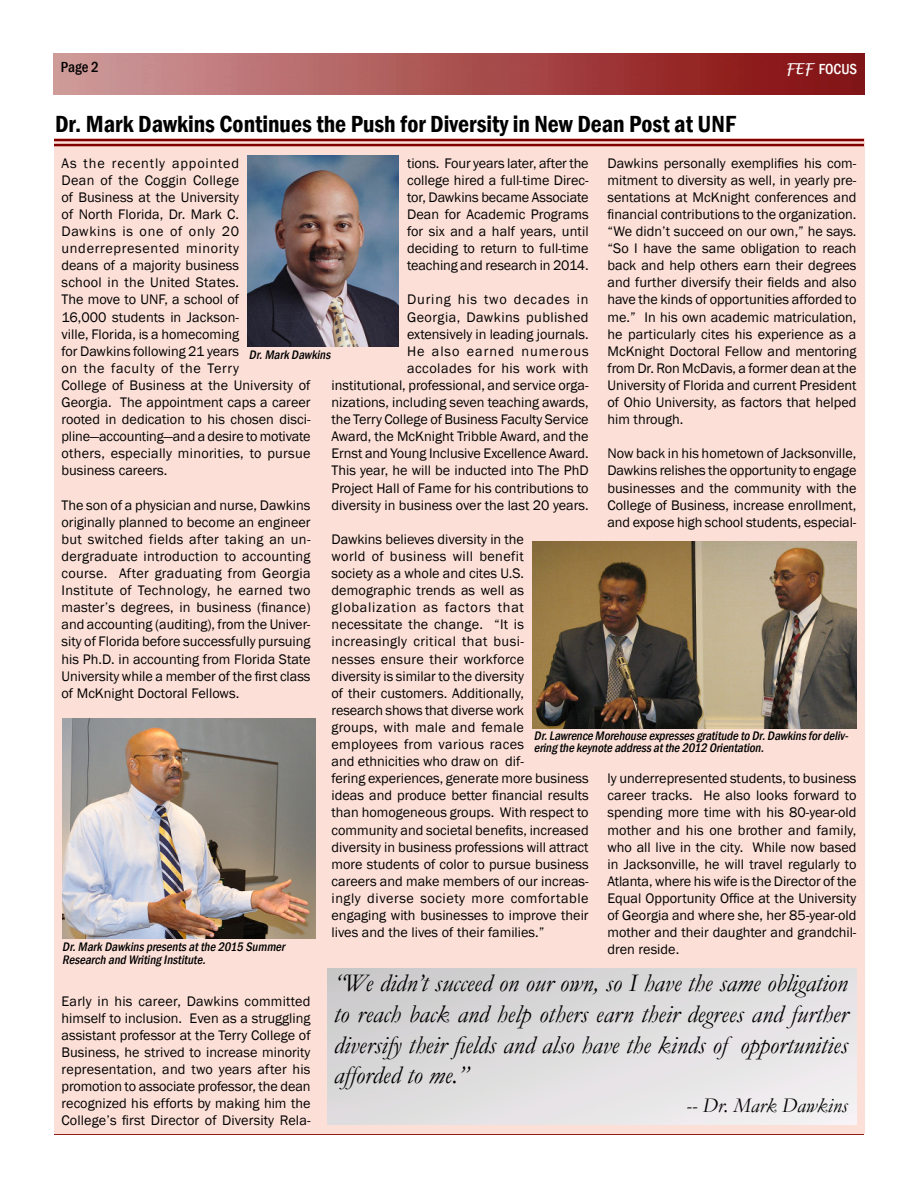
<style>
.page{position:relative;width:918px;height:1188px;background:#fff}
.page>*{position:absolute;margin:0;border:0;box-sizing:border-box;transform-origin:0 0}
.t1{font:italic 25.5px/30.6px "Garamond";color:#000;text-align:justify}
.t2{font:600 condensed 24px "Franklin Gothic";color:#000}
.t3{font:italic 21px "Garamond";color:#000}
.t4{font:500 condensed 15px "Franklin Gothic";color:#fff}
.t5{font:500 condensed 15px "Franklin Gothic";color:#000}
.t6{font:14.25px/17.1px "Franklin Gothic";color:#000;text-align:justify}
.t7{font:italic 500 condensed 12.75px/12.8px "Franklin Gothic";letter-spacing:-.005em;color:#000}
.s1{font-family:"Lucida Handwriting";font-weight:400;font-style:italic;font-stretch:normal}
</style>
<div class="page">
<img style="left:54px;top:54px;width:810px;height:40px">
<hr style="left:54px;top:1134px;width:810px;height:1px;background:#800000">
<div style="left:54px;top:138px;width:810px;height:996px;background:#fce0d7"></div>
<hr style="left:54px;top:139px;width:810px;height:2px;background:#800000">
<hr style="left:54px;top:144px;width:810px;height:2px;background:#800000">
<img style="left:327px;top:968px;width:529px;height:156px">
<img style="left:247px;top:156px;width:152px;height:191px">
<img style="left:62px;top:719px;width:254px;height:220px">
<img style="left:532px;top:541px;width:324px;height:187px">
<p class="t5" style="left:61px;top:61px;width:39px">Page 2</p>
<p class="t4" style="left:785px;top:63px;width:73px"><span class="s1">FEF</span> FOCUS</p>
<h2 class="t2" style="left:55px;top:114px;width:682px">Dr. Mark Dawkins Continues the Push for Diversity in New Dean Post at UNF</h2>
<p class="t6" style="left:62px;top:155px;width:251px;text-align:left">As the recently appointed<br>Dean of the Coggin College<br>of Business at the University<br>of North Florida, Dr. Mark C.<br>Dawkins is one of only 20 underrepresented minority<br>deans of a majority business<br>school in the United States.<br>The move to UNF, a school of<br>16,000 students in Jackson-<br>ville, Florida, is a homecoming<br>for Dawkins following 21 years<br>on the faculty of the Terry<br>College of Business at the University of<br>Georgia. The appointment caps a career rooted in dedication to his chosen disci&shy;pline—accounting—and a desire to motivate others, especially minorities, to pursue business careers.</p>
<p class="t6" style="left:62px;top:497px;width:251px">The son of a physician and nurse, Dawkins originally planned to become an engineer but switched fields after taking an un&shy;dergraduate introduction to accounting course. After graduating from Georgia Institute of Technology, he earned two master’s degrees, in business (finance) and accounting (auditing), from the Univer&shy;sity of Florida before successfully pursuing his Ph.D. in accounting from Florida State University while a member of the first class of McKnight Doctoral Fellows.</p>
<p class="t6" style="left:607px;top:155px;width:251px">Dawkins personally exemplifies his com&shy;mitment to diversity as well, in yearly pre&shy;sentations at McKnight conferences and financial contributions to the organization. “We didn’t succeed on our own,” he says. “So I have the same obligation to reach back and help others earn their degrees and further diversify their fields and also have the kinds of opportunities afforded to me.” In his own academic matriculation, he particularly cites his experience as a McKnight Doctoral Fellow and mentoring from Dr. Ron McDavis, a former dean at the University of Florida and current President of Ohio University, as factors that helped him through.</p>
<p class="t6" style="left:607px;top:446px;width:251px">Now back in his hometown of Jacksonville, Dawkins relishes the opportunity to engage businesses and the community with the College of Business, increase enrollment, and expose high school students, especial-</p>
<p class="t6" style="left:407px;top:155px;width:183px">tions. Four years later, after the college hired a full-time Direc&shy;tor, Dawkins became Associate Dean for Academic Programs for six and a half years, until deciding to return to full-time teaching and research in 2014.</p>
<p class="t6" style="left:332px;top:292px;width:259px;text-align:right">During his two decades in<br>Georgia, Dawkins published<br>extensively in leading journals.<br>He also earned numerous<br>accolades for his work with institutional, professional, and service orga&shy;nizations, including seven teaching awards, the Terry College of Business Faculty Service Award, the McKnight Tribble Award, and the Ernst and Young Inclusive Excellence Award.<br>This year, he will be inducted into The PhD Project Hall of Fame for his contributions to diversity in business over the last 20 years.</p>
<p class="t6" style="left:332px;top:531px;width:259px;text-align:left">Dawkins believes diversity in the<br>world of business will benefit<br>society as a whole and cites U.S. demographic trends as well as globalization as factors that necessitate the change. “It is increasingly critical that busi-<br>nesses ensure their workforce<br>diversity is similar to the diversity<br>of their customers. Additionally,<br>research shows that diverse work<br>groups, with male and female employees from various races<br>and ethnicities who draw on dif-<br>fering experiences, generate more business ideas and produce better financial results than homogeneous groups. With respect to community and societal benefits, increased diversity in business professions will attract more students of color to pursue business careers and make members of our increas&shy;ingly diverse society more comfortable engaging with businesses to improve their lives and the lives of their families.”</p>
<h1 class="t1" style="left:334px;top:971px;width:516px">“We didn’t succeed on our own, so I have the same obligation to reach back and help others earn their degrees and further diversify their fields and also have the kinds of opportunities afforded to me.”</h1>
<h3 class="t3" style="left:686px;top:1098px;width:163px">-- Dr. Mark Dawkins</h3>
<p class="t7" style="left:249px;top:349px;width:85px">Dr.Mark Dawkins</p>
<p class="t7" style="left:534px;top:730px;width:318px">Dr.Lawrence Morehouse expresses gratitude to Dr.Dawkins fordeliv&shy;ering the keynote address atthe 2012 Orientation.</p>
<p class="t6" style="left:607px;top:771px;width:251px">ly underrepresented students, to business career tracks. He also looks forward to spending more time with his 80-year-old mother and his one brother and family, who all live in the city. While now based in Jacksonville, he will travel regularly to Atlanta, where his wife is the Director of the Equal Opportunity Office at the University of Georgia and where she, her 85-year-old mother and their daughter and grandchil&shy;dren reside.</p>
<p class="t7" style="left:62px;top:941px;width:226px">Dr.Mark Dawkins presents atthe 2015 Summer<br>Research and Writing Institute.</p>
<p class="t6" style="left:62px;top:993px;width:251px">Early in his career, Dawkins committed himself to inclusion. Even as a struggling assistant professor at the Terry College of Business, he strived to increase minority representation, and two years after his promotion to associate professor, the dean recognized his efforts by making him the College’s first Director of Diversity Rela-</p>
</div>
